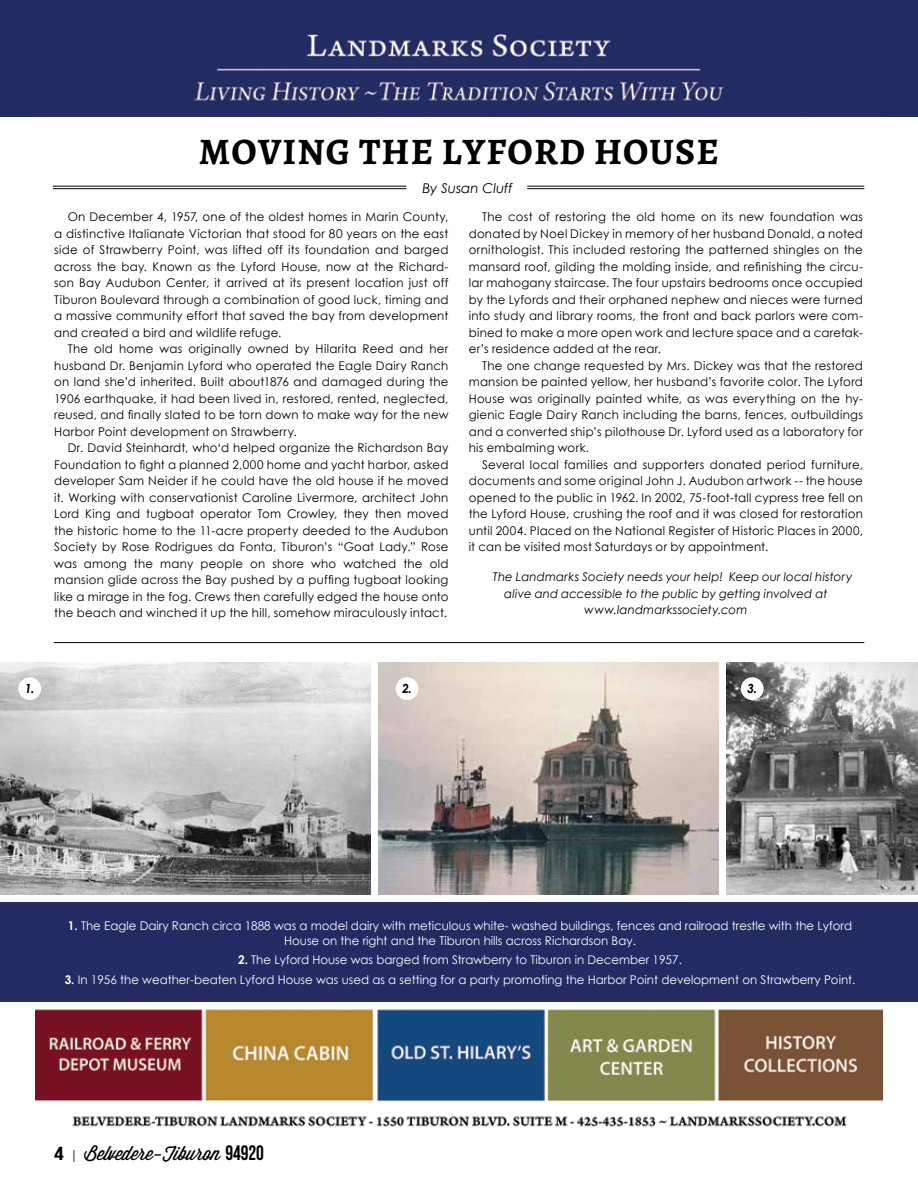
<style>
.page{position:relative;width:918px;height:1188px;background:#fff}
.page>*{position:absolute;margin:0;border:0;box-sizing:border-box;transform-origin:0 0}
.t1{font:700 37.5px "Alegreya SC";letter-spacing:.03em;color:#000}
.t2{font:19.2px "Wisdom Script AI";color:#000;scale:.93 1}
.t3{font:italic 13.5px "Century Gothic";color:#000}
.t4{font:italic 700 12.6px "Century Gothic";color:#000}
.t5{font:12px/16.5px "Century Gothic";letter-spacing:.02em;color:#000;text-align:justify}
.t6{font:12px/15px "Century Gothic";color:#fff;text-align:center}
.t7{font:italic 12px "Century Gothic";letter-spacing:.01em;color:#000}
.s1{font-weight:700}
.s2{font-family:"Bebas Neue";font-weight:700;font-size:18.9px}
.s3{font-family:"Minion Pro";font-size:12px}
.s4{font-family:"Bebas Neue";font-size:20.85px}
</style>
<div class="page">
<img style="left:0;top:663px;width:370px;height:231px">
<img style="left:379px;top:663px;width:340px;height:231px">
<img style="left:727px;top:663px;width:191px;height:231px">
<div style="left:0;top:903px;width:918px;height:99px;background:#232b62"></div>
<img style="left:36px;top:1009px;width:846px;height:118px">
<div style="left:0;top:0;width:918px;height:117px;background:#232c62"></div>
<img style="left:32px;top:34px;width:852px;height:83px">
<hr style="left:53px;top:186px;width:353px;height:1px;background:#000">
<hr style="left:53px;top:188px;width:353px;height:1px;background:#000">
<hr style="left:527px;top:186px;width:337px;height:1px;background:#000">
<hr style="left:527px;top:188px;width:337px;height:1px;background:#000">
<hr style="left:54px;top:642px;width:810px;height:1px;background:#000">
<div style="left:396px;top:677px;width:22px;height:23px;background:#fff;border-radius:50%"></div>
<div style="left:741px;top:677px;width:23px;height:23px;background:#fff;border-radius:50%"></div>
<div style="left:18px;top:677px;width:23px;height:23px;background:#fff;border-radius:50%"></div>
<h1 class="t1" style="left:199px;top:128px;width:522px">MOVING THE LYFORD HOUSE</h1>
<p class="t3" style="left:422px;top:179px;width:92px">By Susan Cluff</p>
<p class="t5" style="left:54px;top:208px;width:396px;text-indent:14px">On December 4, 1957, one of the oldest homes in Marin County, a distinctive Italianate Victorian that stood for 80 years on the east side of Strawberry Point, was lifted off its foundation and barged across the bay. Known as the Lyford House, now at the Richard&shy;son Bay Audubon Center, it arrived at its present location just off Tiburon Boulevard through a combination of good luck, timing and a massive community effort that saved the bay from development and created a bird and wildlife refuge.</p>
<p class="t5" style="left:54px;top:340px;width:396px;text-indent:14px">The old home was originally owned by Hilarita Reed and her husband Dr. Benjamin Lyford who operated the Eagle Dairy Ranch on land she’d inherited. Built about1876 and damaged during the 1906 earthquake, it had been lived in, restored, rented, neglected, reused, and finally slated to be torn down to make way for the new Harbor Point development on Strawberry.</p>
<p class="t5" style="left:54px;top:439px;width:396px;text-indent:14px">Dr. David Steinhardt, who‘d helped organize the Richardson Bay Foundation to fight a planned 2,000 home and yacht harbor, asked developer Sam Neider if he could have the old house if he moved it. Working with conservationist Caroline Livermore, architect John Lord King and tugboat operator Tom Crowley, they then moved the historic home to the 11-acre property deeded to the Audubon Society by Rose Rodrigues da Fonta, Tiburon’s “Goat Lady.” Rose was among the many people on shore who watched the old mansion glide across the Bay pushed by a puffing tugboat looking like a mirage in the fog. Crews then carefully edged the house onto the beach and winched it up the hill, somehow miraculously intact.</p>
<p class="t5" style="left:469px;top:208px;width:396px;text-indent:14px">The cost of restoring the old home on its new foundation was donated by Noel Dickey in memory of her husband Donald, a noted ornithologist. This included restoring the patterned shingles on the mansard roof, gilding the molding inside, and refinishing the circu&shy;lar mahogany staircase. The four upstairs bedrooms once occupied by the Lyfords and their orphaned nephew and nieces were turned into study and library rooms, the front and back parlors were com&shy;bined to make a more open work and lecture space and a caretak&shy;er’s residence added at the rear.</p>
<p class="t5" style="left:469px;top:357px;width:396px;text-indent:14px">The one change requested by Mrs. Dickey was that the restored mansion be painted yellow, her husband’s favorite color. The Lyford House was originally painted white, as was everything on the hy&shy;gienic Eagle Dairy Ranch including the barns, fences, outbuildings and a converted ship’s pilothouse Dr. Lyford used as a laboratory for his embalming work.</p>
<p class="t5" style="left:469px;top:456px;width:396px;text-indent:14px">Several local families and supporters donated period furniture, documents and some original John J. Audubon artwork -- the house opened to the public in 1962. In 2002, 75-foot-tall cypress tree fell on the Lyford House, crushing the roof and it was closed for restoration until 2004. Placed on the National Register of Historic Places in 2000, it can be visited most Saturdays or by appointment.</p>
<p class="t7" style="left:493px;top:570px;width:361px">The Landmarks Society needs your help! Keep our local history</p>
<p class="t7" style="left:504px;top:586px;width:325px">alive and accessible to the public by getting involved at</p>
<p class="t7" style="left:584px;top:603px;width:165px">www.landmarkssociety.com</p>
<p class="t4" style="left:25px;top:679px;width:11px">1.</p>
<p class="t4" style="left:402px;top:679px;width:11px">2.</p>
<p class="t4" style="left:747px;top:679px;width:11px">3.</p>
<p class="t6" style="left:68px;top:918px;width:786px"><span class="s1">1.</span> The Eagle Dairy Ranch circa 1888 was a model dairy with meticulous white- washed buildings, fences and railroad trestle with the Lyford<br>House on the right and the Tiburon hills across Richardson Bay.</p>
<p class="t6" style="left:238px;top:952px;width:445px"><span class="s1">2.</span> The Lyford House was barged from Strawberry to Tiburon in December 1957.</p>
<p class="t6" style="left:65px;top:972px;width:792px"><span class="s1">3.</span> In 1956 the weather-beaten Lyford House was used as a setting for a party promoting the Harbor Point development on Strawberry Point.</p>
<h2 class="t2" style="left:54px;top:1139px;width:227px"><span class="s2">4</span> <span class="s3">|</span> Belvedere-Tiburon <span class="s4">94920</span></h2>
</div>
